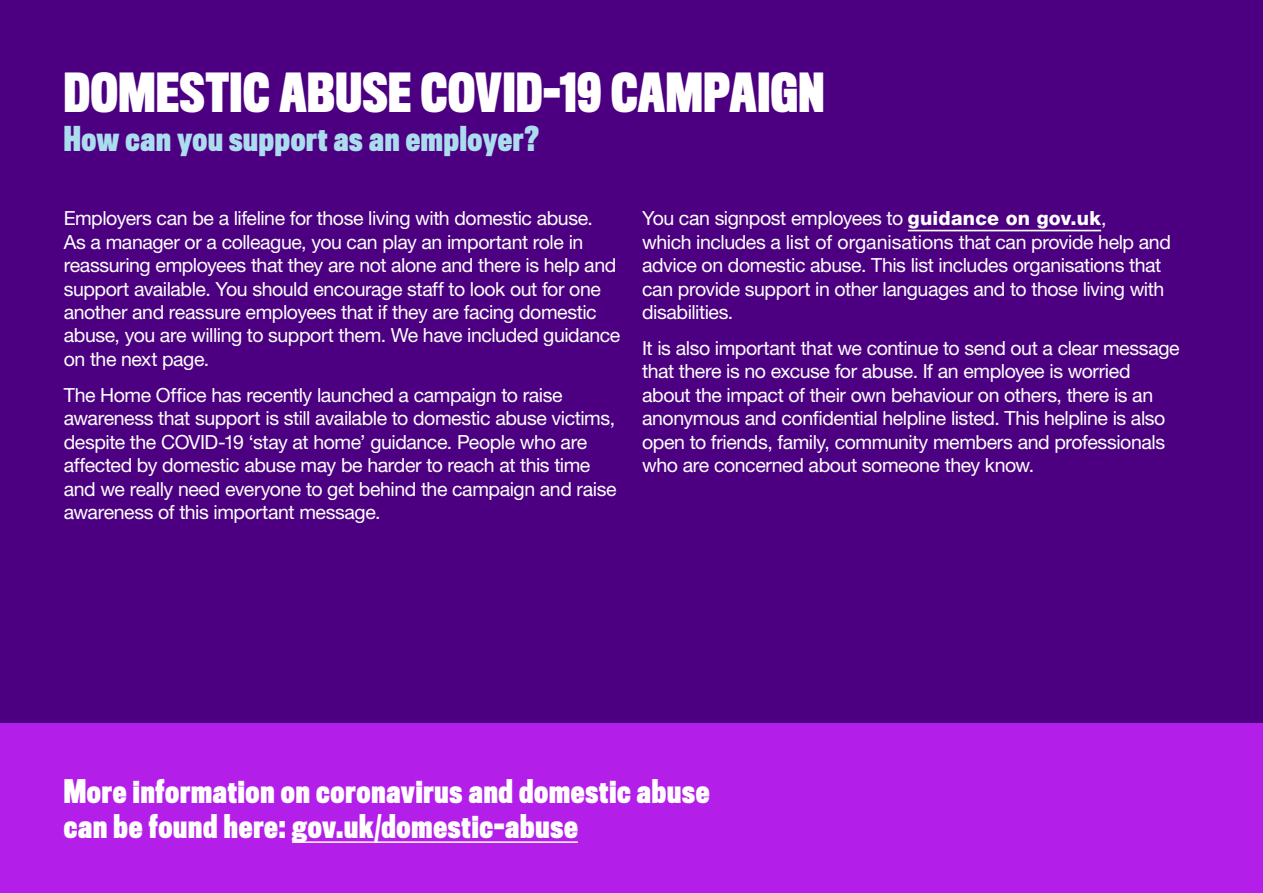
<style>
.page{position:relative;width:1263px;height:893px;background:#4c0081}
.page>*{position:absolute;margin:0;border:0;box-sizing:border-box;transform-origin:0 0}
.Page_heading{font:700 49.5px "Titling Gothic FB Comp";letter-spacing:.015em;color:#fff}
.Page_heading-2{font:700 31.5px "Titling Gothic FB Comp";letter-spacing:.02em;color:#acddee}
.t1{font:700 30px/34.5px "Titling Gothic FB Comp";letter-spacing:.025em;color:#fff}
.body_copy__white{font:19.5px/23.4px "Helvetica Neue LT Pro";letter-spacing:-.025em;color:#fff}
.s1{font-weight:800}
</style>
<div class="page">
<div style="left:0;top:724px;width:1263px;height:169px;background:#b31fe9"></div>
<hr style="left:908px;top:230px;width:193px;height:1px;background:#fff">
<hr style="left:292px;top:841px;width:286px;height:2px;background:#fff">
<h1 class="Page_heading" style="left:64px;top:64px;width:762px">DOMESTIC ABUSE COVID-19 CAMPAIGN</h1>
<h1 class="Page_heading-2" style="left:64px;top:121px;width:477px">How can you support as an employer?</h1>
<p class="body_copy__white" style="left:64px;top:206px;width:558px">Employers can be a lifeline for those living with domestic abuse.<br>As a manager or a colleague, you can play an important role in reassuring employees that they are not alone and there is help and support available. You should encourage staff to look out for one another and reassure employees that if they are facing domestic abuse, you are willing to support them. We have included guidance on the next page.</p>
<p class="body_copy__white" style="left:64px;top:383px;width:554px">The Home Office has recently launched a campaign to raise awareness that support is still available to domestic abuse victims, despite the COVID-19 ‘stay at home’ guidance. People who are affected by domestic abuse may be harder to reach at this time and we really need everyone to get behind the campaign and raise awareness of this important message.</p>
<p class="body_copy__white" style="left:642px;top:206px;width:530px">You can signpost employees to <span class="s1">guidance on gov.uk</span>,<br>which includes a list of organisations that can provide help and advice on domestic abuse. This list includes organisations that can provide support in other languages and to those living with disabilities.</p>
<p class="body_copy__white" style="left:642px;top:336px;width:539px">It is also important that we continue to send out a clear message that there is no excuse for abuse. If an employee is worried about the impact of their own behaviour on others, there is an anonymous and confidential helpline listed. This helpline is also open to friends, family, community members and professionals who are concerned about someone they know.</p>
<p class="t1" style="left:64px;top:775px;width:647px">More information on coronavirus and domestic abuse can be found here: gov.uk/domestic-abuse</p>
</div>
